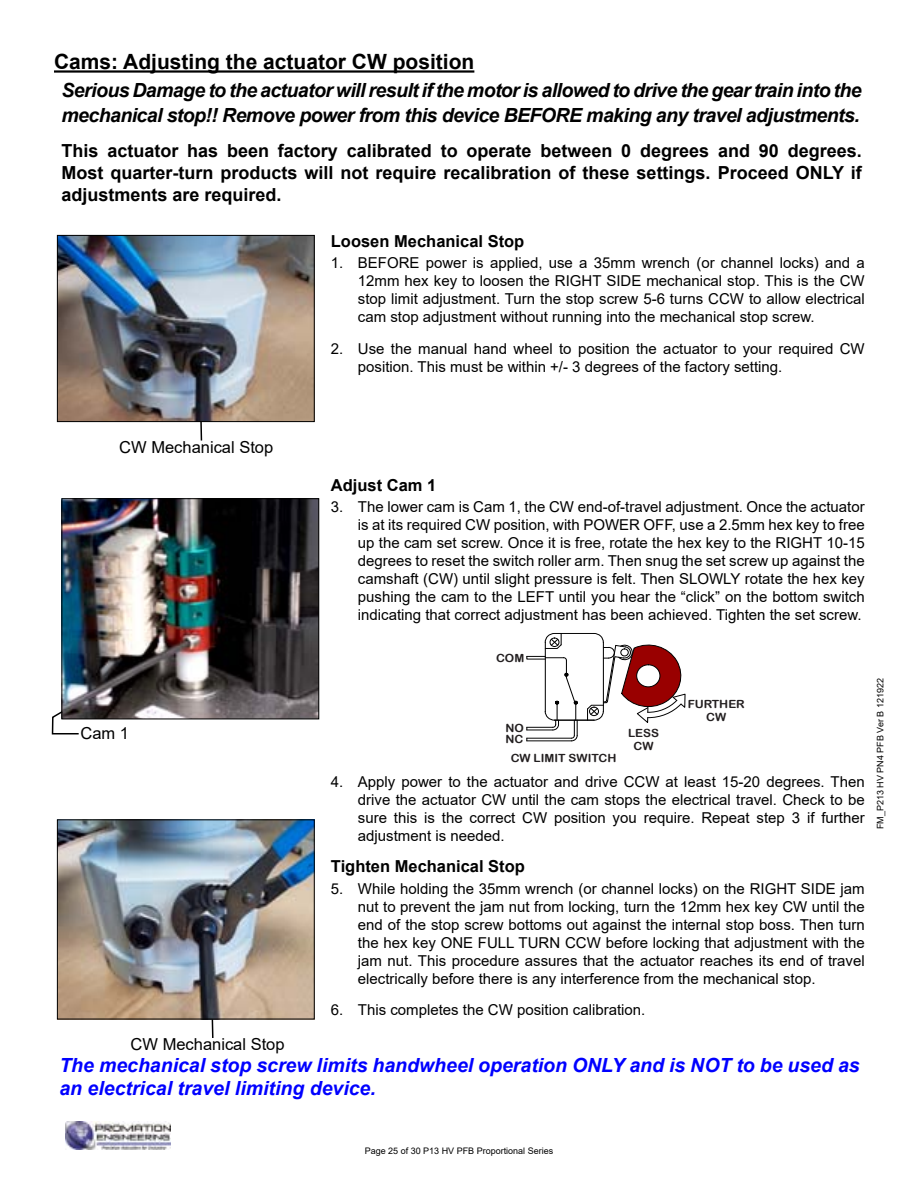
<style>
.page{position:relative;width:918px;height:1188px;background:#fff}
.page>*{position:absolute;margin:0;border:0;box-sizing:border-box;transform-origin:0 0}
.t1{font:700 21px "Arial";color:#000}
.t2{font:italic 700 19.5px/25.2px "Arial";letter-spacing:-.03em;color:#000}
.t3{font:italic 700 19.5px/23.4px "Arial";color:#00f}
.t4{font:700 18px/21.6px "Arial";color:#000;text-align:justify}
.t5{font:700 16.5px "Arial";color:#000}
.t6{font:16.5px "Arial";color:#000}
.t7{font:15px/18px "Arial";color:#000;text-align:justify}
.t8{font:11.25px/13.5px "Arial Rounded MT Bold";color:#231f20;text-align:center;scale:1.06 1}
.t9{font:9px "Arial";color:#000}
</style>
<div class="page">
<img style="left:66px;top:1121px;width:104px;height:28px">
<img style="left:59px;top:821px;width:254px;height:196px">
<div style="left:57px;top:819px;width:258px;height:200px;border:1px solid #000"></div>
<img style="left:59px;top:237px;width:254px;height:183px">
<div style="left:57px;top:235px;width:258px;height:187px;border:1px solid #000"></div>
<hr style="left:545px;top:642px;width:1px;height:69px;background:#000">
<hr style="left:555px;top:633px;width:39px;height:1px;background:#000">
<svg style="left:545px;top:633px;width:17px;height:16px"></svg>
<hr style="left:555px;top:720px;width:39px;height:1px;background:#000">
<svg style="left:526px;top:656px;width:52px;height:86px"></svg>
<svg style="left:587px;top:633px;width:99px;height:90px"></svg>
<svg style="left:200px;top:422px;width:2px;height:19px"></svg>
<svg style="left:212px;top:1019px;width:2px;height:19px"></svg>
<img style="left:64px;top:500px;width:253px;height:217px">
<div style="left:62px;top:498px;width:257px;height:221px;border:1px solid #000"></div>
<svg style="left:51px;top:710px;width:29px;height:25px"></svg>
<hr style="left:54px;top:70px;width:420px;height:3px;background:#000">
<h1 class="t1" style="left:54px;top:47px;width:422px">Cams: Adjusting the actuator CW position</h1>
<h2 class="t2" style="left:62px;top:78px;width:802px">Serious Damage to the actuator will result if the motor is allowed to drive the gear train into the mechanical stop!! Remove power from this device BEFORE making any travel adjustments.</h2>
<p class="t4" style="left:62px;top:141px;width:802px">This actuator has been factory calibrated to operate between 0 degrees and 90 degrees.<br>Most quarter-turn products will not require recalibration of these settings. Proceed ONLY if adjustments are required.</p>
<p class="t5" style="left:331px;top:230px;width:195px">Loosen Mechanical Stop</p>
<p class="t7" style="left:358px;top:254px;width:508px;text-indent:-27px">1. BEFORE power is applied, use a 35mm wrench (or channel locks) and a 12mm hex key to loosen the RIGHT SIDE mechanical stop. This is the CW stop limit adjustment. Turn the stop screw 5-6 turns CCW to allow electrical cam stop adjustment without running into the mechanical stop screw.</p>
<p class="t7" style="left:358px;top:339px;width:508px;text-indent:-27px">2. Use the manual hand wheel to position the actuator to your required CW position. This must be within +/- 3 degrees of the factory setting.</p>
<p class="t6" style="left:119px;top:435px;width:156px">CW Mechanical Stop</p>
<p class="t5" style="left:331px;top:474px;width:107px">Adjust Cam 1</p>
<p class="t7" style="left:358px;top:498px;width:508px;text-indent:-27px">3. The lower cam is Cam 1, the CW end-of-travel adjustment. Once the actuator is at its required CW position, with POWER OFF, use a 2.5mm hex key to free up the cam set screw. Once it is free, rotate the hex key to the RIGHT 10-15 degrees to reset the switch roller arm. Then snug the set screw up against the camshaft (CW) until slight pressure is felt. Then SLOWLY rotate the hex key pushing the cam to the LEFT until you hear the “click” on the bottom switch indicating that correct adjustment has been achieved. Tighten the set screw.</p>
<p class="t8" style="left:688px;top:493px;width:55px">FURTHER<br>CLOSED</p>
<p class="t8" style="left:844px;top:520px;width:19px;line-height:10.6px;text-align:left">NO<br>NC</p>
<p class="t8" style="left:505px;top:520px;width:19px;line-height:10.6px;text-align:left">NO<br>NC</p>
<p class="t8" style="left:619px;top:523px;width:48px">LESS<br>CLOSED</p>
<p class="t8" style="left:552px;top:559px;width:47px">LIMIT<br>SWITCH</p>
<p class="t6" style="left:80px;top:722px;width:50px">Cam 1</p>
<p class="t6" style="left:131px;top:1033px;width:156px">CW Mechanical Stop</p>
<p class="t8" style="left:496px;top:651px;width:28px">COM</p>
<p class="t8" style="left:505px;top:723px;width:19px;line-height:10.6px;text-align:left">NO<br>NC</p>
<p class="t8" style="left:511px;top:751px;width:101px">CW LIMIT SWITCH</p>
<p class="t8" style="left:628px;top:726px;width:31px">LESS<br>CW</p>
<p class="t8" style="left:688px;top:697px;width:55px">FURTHER<br>CW</p>
<p class="t7" style="left:358px;top:772px;width:508px;text-indent:-27px">4. Apply power to the actuator and drive CCW at least 15-20 degrees. Then drive the actuator CW until the cam stops the electrical travel. Check to be sure this is the correct CW position you require. Repeat step 3 if further adjustment is needed.</p>
<p class="t5" style="left:331px;top:855px;width:196px">Tighten Mechanical Stop</p>
<p class="t7" style="left:358px;top:879px;width:508px;text-indent:-27px">5. While holding the 35mm wrench (or channel locks) on the RIGHT SIDE jam nut to prevent the jam nut from locking, turn the 12mm hex key CW until the end of the stop screw bottoms out against the internal stop boss. Then turn the hex key ONE FULL TURN CCW before locking that adjustment with the jam nut. This procedure assures that the actuator reaches its end of travel electrically before there is any interference from the mechanical stop.</p>
<p class="t7" style="left:331px;top:1001px;width:316px">6. This completes the CW position calibration.</p>
<h2 class="t3" style="left:59px;top:1054px;width:802px">The mechanical stop screw limits handwheel operation ONLY and is NOT to be used as an electrical travel limiting device.</h2>
<p class="t9" style="left:874px;top:829px;width:153px;rotate:-90deg">FM_P213 HV PN4 PFB Ver B 121922</p>
<p class="t9" style="left:365px;top:1144px;width:190px">Page 25 of 30 P13 HV PFB Proportional Series</p>
</div>
